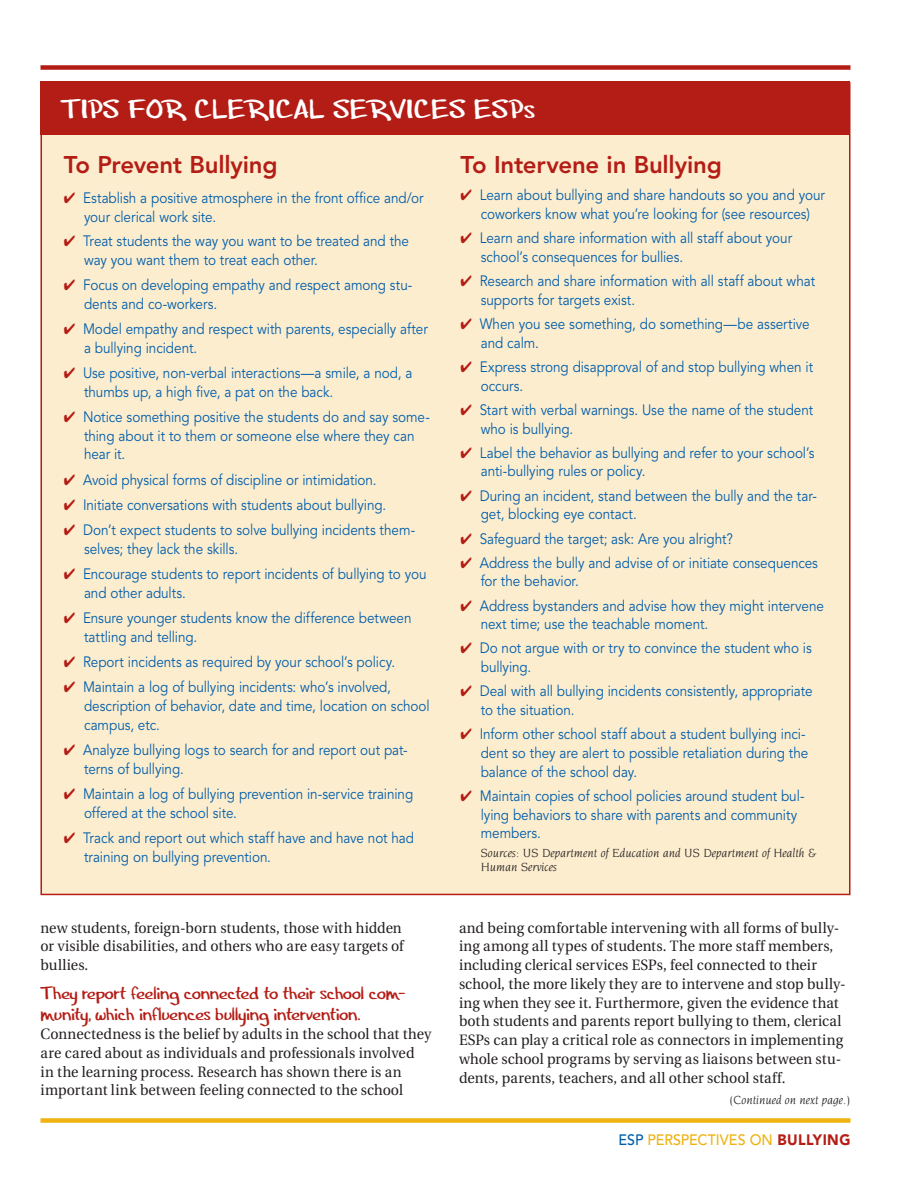
<style>
.page{position:relative;width:918px;height:1188px;background:#fff}
.page>*{position:absolute;margin:0;border:0;box-sizing:border-box;transform-origin:0 0}
.SubHead{font:27px "bosilmarker";letter-spacing:.02em;color:#fff}
.subtitle{font:800 24px "Avenir";letter-spacing:-.01em;color:#b41d15}
.What_Said{font:18px/21px "bosilmarker";letter-spacing:-.015em;color:#b41d15;scale:.95 1}
.tips_bullets{font:15px/18.8px "Avenir";letter-spacing:-.005em;color:#015dab;scale:.9 1}
.What_Said-2{font:15px/18.8px "Utopia";letter-spacing:.005em;color:#231f20;scale:.95 1}
.t1{font:500 15px "Avenir";letter-spacing:-.005em;color:#efb211;scale:.95 1}
.Body{font:italic 12.75px/13.5px "Novarese";color:#231f20}
.Sources_text_list{font:italic 12.75px "Novarese";color:#231f20}
.s1{color:#b41d15}
.s2{color:#015dab}
.s3{font-weight:900;color:#b41d15}
</style>
<div class="page">
<div style="left:40px;top:65px;width:810px;height:5px;background:#b41d15"></div>
<div style="left:40px;top:1118px;width:810px;height:5px;background:#efb211"></div>
<div style="left:41px;top:83px;width:809px;height:811px;background:#fcedce"></div>
<div style="left:40px;top:81px;width:810px;height:54px;background:#b41d15"></div>
<p class="SubHead" style="left:61px;top:98px;width:476px">TIPS FOR CLERICAL SERVICES ESPs</p>
<p class="subtitle" style="left:64px;top:151px;width:215px">To Prevent Bullying</p>
<p class="tips_bullets" style="left:84px;top:189px;width:379px;text-indent:-20px"><span class="s1">✔</span> Establish a positive atmosphere in the front office and/or your clerical work site.</p>
<p class="tips_bullets" style="left:84px;top:232px;width:363px;text-indent:-20px"><span class="s1">✔</span> Treat students the way you want to be treated and the way you want them to treat each other.</p>
<p class="tips_bullets" style="left:84px;top:276px;width:366px;text-indent:-20px"><span class="s1">✔</span> Focus on developing empathy and respect among stu&shy;dents and co-workers.</p>
<p class="tips_bullets" style="left:84px;top:320px;width:384px;text-indent:-20px"><span class="s1">✔</span> Model empathy and respect with parents, especially after a bullying incident.</p>
<p class="tips_bullets" style="left:84px;top:364px;width:366px;text-indent:-20px"><span class="s1">✔</span> Use positive, non-verbal interactions—a smile, a nod, a thumbs up, a high five, a pat on the back.</p>
<p class="tips_bullets" style="left:84px;top:408px;width:386px;text-indent:-20px"><span class="s1">✔</span> Notice something positive the students do and say some&shy;thing about it to them or someone else where they can hear it.</p>
<p class="tips_bullets" style="left:64px;top:470px;width:349px"><span class="s1">✔</span> Avoid physical forms of discipline or intimidation.</p>
<p class="tips_bullets" style="left:64px;top:496px;width:360px"><span class="s1">✔</span> Initiate conversations with students about bullying.</p>
<p class="tips_bullets" style="left:84px;top:521px;width:370px;text-indent:-20px"><span class="s1">✔</span> Don’t expect students to solve bullying incidents them&shy;selves; they lack the skills.</p>
<p class="tips_bullets" style="left:84px;top:565px;width:382px;text-indent:-20px"><span class="s1">✔</span> Encourage students to report incidents of bullying to you and other adults.</p>
<p class="tips_bullets" style="left:84px;top:609px;width:365px;text-indent:-20px"><span class="s1">✔</span> Ensure younger students know the difference between tattling and telling.</p>
<p class="tips_bullets" style="left:64px;top:653px;width:370px"><span class="s1">✔</span> Report incidents as required by your school’s policy.</p>
<p class="tips_bullets" style="left:84px;top:678px;width:386px;text-indent:-20px"><span class="s1">✔</span> Maintain a log of bullying incidents: who’s involved, description of behavior, date and time, location on school campus, etc.</p>
<p class="tips_bullets" style="left:84px;top:741px;width:361px;text-indent:-20px"><span class="s1">✔</span> Analyze bullying logs to search for and report out pat&shy;terns of bullying.</p>
<p class="tips_bullets" style="left:84px;top:785px;width:367px;text-indent:-20px"><span class="s1">✔</span> Maintain a log of bullying prevention in-service training offered at the school site.</p>
<p class="tips_bullets" style="left:84px;top:829px;width:368px;text-indent:-20px"><span class="s1">✔</span> Track and report out which staff have and have not had training on bullying prevention.</p>
<p class="What_Said-2" style="left:40px;top:919px;width:384px">new students, foreign-born students, those with hidden or visible disabilities, and others who are easy targets of bullies.</p>
<p class="What_Said" style="left:40px;top:985px;width:386px">They report feeling connected to their school com&shy;munity, which influences bullying intervention.</p>
<p class="What_Said-2" style="left:40px;top:1025px;width:413px">Connectedness is the belief by adults in the school that they are cared about as individuals and professionals involved in the learning process. Research has shown there is an important link between feeling connected to the school</p>
<p class="subtitle" style="left:460px;top:151px;width:263px">To Intervene in Bullying</p>
<p class="tips_bullets" style="left:460px;top:186px;width:407px;text-align:center"><span class="s1">✔</span> Learn about bullying and share handouts so you and your coworkers know what you’re looking for (see resources)</p>
<p class="tips_bullets" style="left:481px;top:229px;width:348px;text-indent:-20px"><span class="s1">✔</span> Learn and share information with all staff about your school’s consequences for bullies.</p>
<p class="tips_bullets" style="left:481px;top:272px;width:373px;text-indent:-20px"><span class="s1">✔</span> Research and share information with all staff about what supports for targets exist.</p>
<p class="tips_bullets" style="left:481px;top:315px;width:367px;text-indent:-20px"><span class="s1">✔</span> When you see something, do something—be assertive and calm.</p>
<p class="tips_bullets" style="left:481px;top:358px;width:371px;text-indent:-20px"><span class="s1">✔</span> Express strong disapproval of and stop bullying when it occurs.</p>
<p class="tips_bullets" style="left:481px;top:401px;width:371px;text-indent:-20px"><span class="s1">✔</span> Start with verbal warnings. Use the name of the student who is bullying.</p>
<p class="tips_bullets" style="left:481px;top:444px;width:373px;text-indent:-20px"><span class="s1">✔</span> Label the behavior as bullying and refer to your school’s anti-bullying rules or policy.</p>
<p class="tips_bullets" style="left:481px;top:487px;width:375px;text-indent:-20px"><span class="s1">✔</span> During an incident, stand between the bully and the tar&shy;get, blocking eye contact.</p>
<p class="tips_bullets" style="left:460px;top:529px;width:304px"><span class="s1">✔</span> Safeguard the target; ask: Are you alright?</p>
<p class="tips_bullets" style="left:481px;top:554px;width:376px;text-indent:-20px"><span class="s1">✔</span> Address the bully and advise of or initiate consequences for the behavior.</p>
<p class="tips_bullets" style="left:481px;top:596px;width:383px;text-indent:-20px"><span class="s1">✔</span> Address bystanders and advise how they might intervene next time; use the teachable moment.</p>
<p class="tips_bullets" style="left:481px;top:639px;width:369px;text-indent:-20px"><span class="s1">✔</span> Do not argue with or try to convince the student who is bullying.</p>
<p class="tips_bullets" style="left:481px;top:682px;width:370px;text-indent:-20px"><span class="s1">✔</span> Deal with all bullying incidents consistently, appropriate to the situation.</p>
<p class="tips_bullets" style="left:481px;top:725px;width:366px;text-indent:-20px"><span class="s1">✔</span> Inform other school staff about a student bullying inci&shy;dent so they are alert to possible retaliation during the balance of the school day.</p>
<p class="tips_bullets" style="left:481px;top:787px;width:361px;text-indent:-20px"><span class="s1">✔</span> Maintain copies of school policies around student bul&shy;lying behaviors to share with parents and community members.</p>
<p class="Body" style="left:481px;top:846px;width:337px">Sources: US Department of Education and US Department of Health &amp;<br>Human Services</p>
<p class="What_Said-2" style="left:459px;top:919px;width:409px">and being comfortable intervening with all forms of bully&shy;ing among all types of students. The more staff members, including clerical services ESPs, feel connected to their school, the more likely they are to intervene and stop bully&shy;ing when they see it. Furthermore, given the evidence that both students and parents report bullying to them, clerical ESPs can play a critical role as connectors in implementing whole school programs by serving as liaisons between stu&shy;dents, parents, teachers, and all other school staff.</p>
<p class="Sources_text_list" style="left:729px;top:1093px;width:123px">(Continued on next page.)</p>
<p class="t1" style="left:619px;top:1132px;width:246px"><span class="s2">ESP</span> PERSPECTIVES ON <span class="s3">BULLYING</span></p>
</div>
